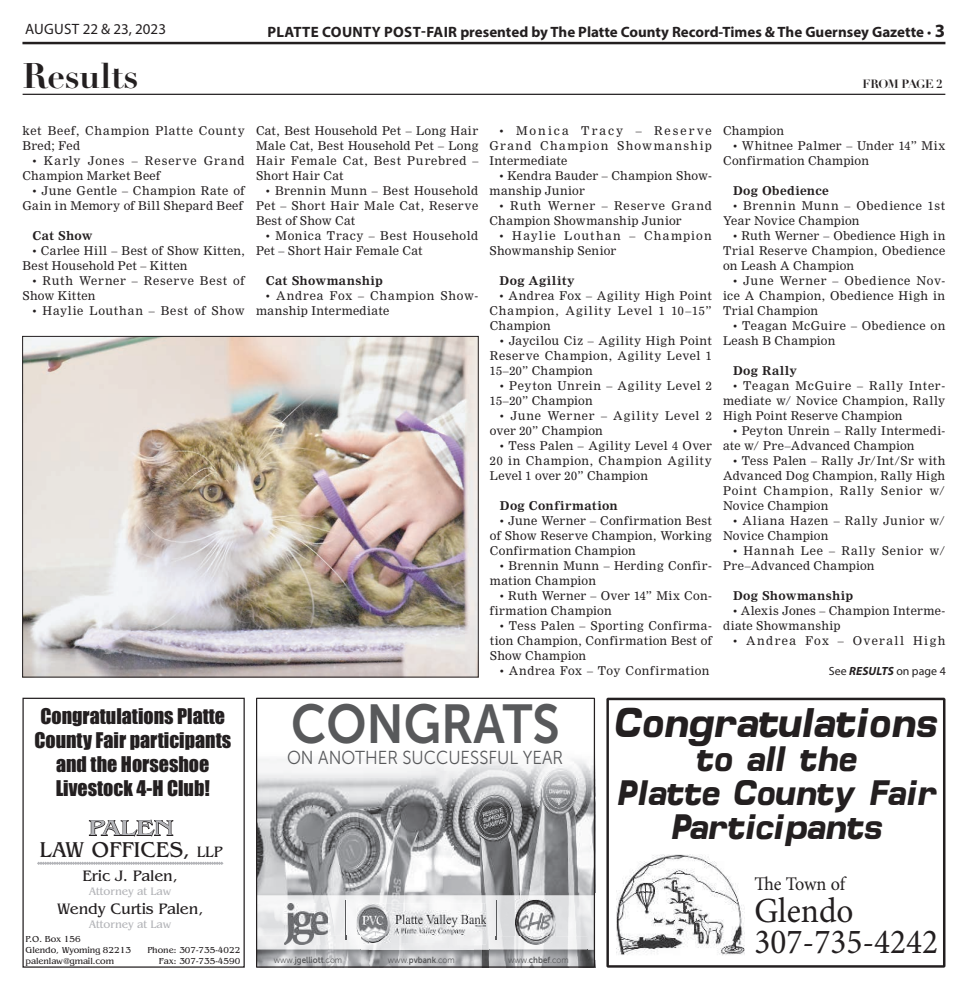
<style>
.page{position:relative;width:968px;height:990px;background:#fff}
.page>*{position:absolute;margin:0;border:0;box-sizing:border-box;transform-origin:0 0}
.t1{font:700 54.5px "Museo Sans For Dell";color:#58595b;scale:.9 1}
.t2{font:italic 700 41.25px "Minima S Si";color:#231f20;scale:.94 1}
.t3{font:italic 700 35.25px/34.1px "Minima S Si";color:#231f20;text-align:center;scale:.95 1}
.t4{font:35.25px/31.4px "Minion Pro";color:#231f20;scale:.94 1}
.t5{font:700 35px "Didot";letter-spacing:-.01em;color:#231f20}
.t6{font:23px/21.9px "Bangle";letter-spacing:-.01em;color:#231f20;text-align:center}
.t7{font:20px/24px "Impact";color:#231f20;text-align:center}
.t8{font:19.25px "Minion Pro";letter-spacing:-.015em;color:#231f20;scale:.94 1}
.t9{font:18.75px "Museo Sans For Dell";color:#58595b;scale:.9 1}
.t10{font:16.12px "Bangle";letter-spacing:-.01em;color:#231f20}
.t11{font:700 15px "Myriad Pro";color:#231f20}
.t12{font:15px "Myriad Pro";color:#231f20}
.t13{font:11.88px/15px "Nimrod MT Std";letter-spacing:.04em;color:#231f20}
.t14{font:11.88px/15px "Nimrod MT Std";letter-spacing:.02em;color:#231f20}
.t15{font:700 11.88px "Nimrod";letter-spacing:.03em;color:#231f20}
.t16{font:11.88px/15px "Nimrod MT Std";letter-spacing:.06em;color:#231f20}
.t17{font:11.88px/15px "Nimrod MT Std";letter-spacing:.08em;color:#231f20}
.t18{font:11.88px "Nimrod MT Std";letter-spacing:.12em;color:#231f20}
.t19{font:11.88px "Myriad Pro";letter-spacing:.005em;color:#231f20}
.t20{font:700 11.88px "Didot";letter-spacing:-.04em;color:#231f20}
.t21{font:11.88px "Nimrod MT Std";letter-spacing:.015em;color:#231f20}
.t22{font:11.5px "Bangle";letter-spacing:-.01em;color:#b3b4b8}
.t23{font:9.25px/11.1px "Bangle";letter-spacing:-.01em;color:#231f20}
.t24{font:8.88px "Museo Sans For Dell";color:#58595b;scale:.9 1}
.t25{font:700 8.88px "Museo Sans For Dell";color:#58595b;scale:.9 1}
.s1{font-weight:400}
.s2{font-size:18.75px}
.s3{color:#b3b4b8}
.s4{font-size:16.12px}
.s5{font-weight:700;font-style:italic}
.s6{font-weight:700}
</style>
<div class="page">
<hr style="left:22px;top:42px;width:923px;height:2px;background:#231f20">
<hr style="left:23px;top:94px;width:922px;height:1px;background:#231f20">
<svg style="left:606px;top:698px;width:339px;height:270px"></svg>
<img style="left:616px;top:854px;width:128px;height:103px">
<svg style="left:256px;top:698px;width:339px;height:270px"></svg>
<svg style="left:37px;top:819px;width:187px;height:46px"></svg>
<div style="left:22px;top:698px;width:223px;height:270px;border:1px solid #231f20"></div>
<img style="left:24px;top:338px;width:452px;height:337px">
<div style="left:22px;top:336px;width:456px;height:341px;border:1px solid #231f20"></div>
<p class="t12" style="left:25px;top:23px;width:142px">AUGUST 22 &amp; 23, 2023</p>
<p class="t11" style="left:267px;top:26px;width:679px">PLATTE COUNTY POST-FAIR presented by The Platte County Record-Times &amp; The Guernsey Gazette <span class="s1">•</span> <span class="s2">3</span></p>
<h3 class="t5" style="left:23px;top:56px;width:117px">Results</h3>
<p class="t20" style="left:862px;top:77px;width:82px">FROM PAGE 2</p>
<p class="t13" style="left:22px;top:124px;width:224px">ket Beef, Champion Platte County<br>Bred; Fed</p>
<p class="t16" style="left:22px;top:154px;width:224px;text-indent:10px">• Karly Jones – Reserve Grand<br>Champion Market Beef</p>
<p class="t13" style="left:22px;top:184px;width:224px;text-align:right">• June Gentle – Champion Rate of<br>Gain in Memory of Bill Shepard Beef</p>
<p class="t15" style="left:32px;top:231px;width:62px">Cat Show</p>
<p class="t14" style="left:22px;top:244px;width:224px;text-indent:10px">• Carlee Hill – Best of Show Kitten,<br>Best Household Pet – Kitten</p>
<p class="t13" style="left:22px;top:274px;width:224px;text-indent:10px">• Ruth Werner – Reserve Best of<br>Show Kitten</p>
<p class="t16" style="left:32px;top:304px;width:214px">• Haylie Louthan – Best of Show</p>
<h3 class="t7" style="left:34px;top:706px;width:198px">Congratulations Platte<br>County Fair participants and the Horseshoe<br>Livestock 4-H Club!</h3>
<h3 class="t6" style="left:40px;top:818px;width:184px"><span class="s3">PALEN<br></span>LAW OFFICES, <span class="s4">LLP</span></h3>
<h3 class="t10" style="left:82px;top:868px;width:97px">Eric J. Palen,</h3>
<p class="t22" style="left:89px;top:886px;width:84px">Attorney at Law</p>
<p class="t23" style="left:26px;top:934px;width:107px">P.O. Box 156<br>Glendo, Wyoming 82213 palenlaw@gmail.com</p>
<p class="t23" style="left:147px;top:945px;width:95px;text-align:right">Phone: 307-735-4022<br>Fax: 307-735-4590</p>
<h3 class="t10" style="left:57px;top:901px;width:148px">Wendy Curtis Palen,</h3>
<p class="t22" style="left:89px;top:919px;width:84px">Attorney at Law</p>
<p class="t13" style="left:256px;top:124px;width:224px;text-align:justify">Cat, Best Household Pet – Long Hair Male Cat, Best Household Pet – Long Hair Female Cat, Best Purebred – Short Hair Cat</p>
<p class="t13" style="left:256px;top:184px;width:224px;text-align:justify;text-indent:10px">• Brennin Munn – Best Household Pet – Short Hair Male Cat, Reserve Best of Show Cat</p>
<p class="t13" style="left:256px;top:229px;width:224px;text-indent:10px">• Monica Tracy – Best Household<br>Pet – Short Hair Female Cat</p>
<p class="t15" style="left:266px;top:276px;width:118px">Cat Showmanship</p>
<p class="t13" style="left:256px;top:289px;width:224px;text-indent:10px">• Andrea Fox – Champion Show&shy;manship Intermediate</p>
<p class="t13" style="left:489px;top:124px;width:224px;text-align:justify;text-indent:10px">• Monica Tracy – Reserve Grand Champion Showmanship Intermediate</p>
<p class="t14" style="left:489px;top:169px;width:224px;text-indent:10px">• Kendra Bauder – Champion Show&shy;manship Junior</p>
<p class="t13" style="left:489px;top:199px;width:224px;text-indent:10px">• Ruth Werner – Reserve Grand<br>Champion Showmanship Junior</p>
<p class="t17" style="left:489px;top:229px;width:224px;text-indent:10px">• Haylie Louthan – Champion<br>Showmanship Senior</p>
<p class="t15" style="left:499px;top:276px;width:77px">Dog Agility</p>
<p class="t13" style="left:489px;top:289px;width:224px;text-align:justify;text-indent:10px">• Andrea Fox – Agility High Point Champion, Agility Level 1 10–15” Champion</p>
<p class="t13" style="left:490px;top:334px;width:223px;text-align:justify;text-indent:10px">• Jaycilou Ciz – Agility High Point Reserve Champion, Agility Level 1<br>15–20” Champion</p>
<p class="t13" style="left:490px;top:379px;width:223px;text-indent:10px">• Peyton Unrein – Agility Level 2<br>15–20” Champion</p>
<p class="t13" style="left:490px;top:409px;width:223px;text-indent:10px">• June Werner – Agility Level 2 over 20” Champion</p>
<p class="t13" style="left:490px;top:439px;width:223px;text-align:justify;text-indent:10px">• Tess Palen – Agility Level 4 Over 20 in Champion, Champion Agility Level 1 over 20” Champion</p>
<p class="t15" style="left:500px;top:501px;width:119px">Dog Confirmation</p>
<p class="t13" style="left:490px;top:514px;width:223px;text-align:justify;text-indent:10px">• June Werner – Confirmation Best of Show Reserve Champion, Working Confirmation Champion</p>
<p class="t13" style="left:490px;top:559px;width:223px;text-indent:10px">• Brennin Munn – Herding Confir&shy;mation Champion</p>
<p class="t14" style="left:490px;top:589px;width:223px;text-indent:10px">• Ruth Werner – Over 14” Mix Con&shy;firmation Champion</p>
<p class="t13" style="left:490px;top:619px;width:223px;text-align:justify;text-indent:10px">• Tess Palen – Sporting Confirma&shy;tion Champion, Confirmation Best of Show Champion</p>
<p class="t13" style="left:500px;top:664px;width:211px">• Andrea Fox – Toy Confirmation</p>
<p class="t21" style="left:723px;top:126px;width:62px">Champion</p>
<p class="t13" style="left:723px;top:139px;width:224px;text-indent:10px">• Whitnee Palmer – Under 14” Mix<br>Confirmation Champion</p>
<p class="t15" style="left:733px;top:186px;width:97px">Dog Obedience</p>
<p class="t13" style="left:723px;top:199px;width:224px;text-indent:10px">• Brennin Munn – Obedience 1st<br>Year Novice Champion</p>
<p class="t13" style="left:723px;top:229px;width:224px;text-align:justify;text-indent:10px">• Ruth Werner – Obedience High in Trial Reserve Champion, Obedience on Leash A Champion</p>
<p class="t13" style="left:723px;top:274px;width:224px;text-align:justify;text-indent:10px">• June Werner – Obedience Nov&shy;ice A Champion, Obedience High in Trial Champion</p>
<p class="t13" style="left:723px;top:319px;width:224px;text-indent:10px">• Teagan McGuire – Obedience on<br>Leash B Champion</p>
<p class="t15" style="left:733px;top:366px;width:66px">Dog Rally</p>
<p class="t13" style="left:723px;top:379px;width:224px;text-align:justify;text-indent:10px">• Teagan McGuire – Rally Inter&shy;mediate w/ Novice Champion, Rally High Point Reserve Champion</p>
<p class="t13" style="left:723px;top:424px;width:224px;text-indent:10px">• Peyton Unrein – Rally Intermedi&shy;ate w/ Pre–Advanced Champion</p>
<p class="t13" style="left:723px;top:454px;width:224px;text-align:justify;text-indent:10px">• Tess Palen – Rally Jr/Int/Sr with Advanced Dog Champion, Rally High Point Champion, Rally Senior w/ Novice Champion</p>
<p class="t13" style="left:723px;top:514px;width:224px;text-indent:10px">• Aliana Hazen – Rally Junior w/<br>Novice Champion</p>
<p class="t13" style="left:723px;top:544px;width:224px;text-indent:10px">• Hannah Lee – Rally Senior w/<br>Pre–Advanced Champion</p>
<p class="t15" style="left:733px;top:591px;width:122px">Dog Showmanship</p>
<p class="t14" style="left:723px;top:604px;width:224px;text-indent:10px">• Alexis Jones – Champion Interme&shy;diate Showmanship</p>
<p class="t18" style="left:733px;top:636px;width:214px">• Andrea Fox – Overall High</p>
<p class="t19" style="left:828px;top:667px;width:119px">See <span class="s5">RESULTS</span> on page 4</p>
<h1 class="t1" style="left:291px;top:703px;width:300px">CONGRATS</h1>
<h3 class="t9" style="left:287px;top:747px;width:308px">ON ANOTHER SUCCUESSFUL YEAR</h3>
<p class="t25" style="left:274px;top:957px;width:78px"><span class="s1">www.</span>jgelliott<span class="s1">.com</span></p>
<p class="t24" style="left:388px;top:955px;width:76px">www.<span class="s6">pvbank</span>.com</p>
<p class="t24" style="left:508px;top:955px;width:69px">www.<span class="s6">chbef</span>.com</p>
<h2 class="t2" style="left:616px;top:707px;width:344px">Congratulations</h2>
<h3 class="t3" style="left:617px;top:745px;width:338px">to all the<br>Platte County Fair<br>Participants</h3>
<h3 class="t8" style="left:754px;top:872px;width:98px">-e Town of</h3>
<h3 class="t4" style="left:754px;top:894px;width:197px">Glendo<br>307-735-4242</h3>
</div>
